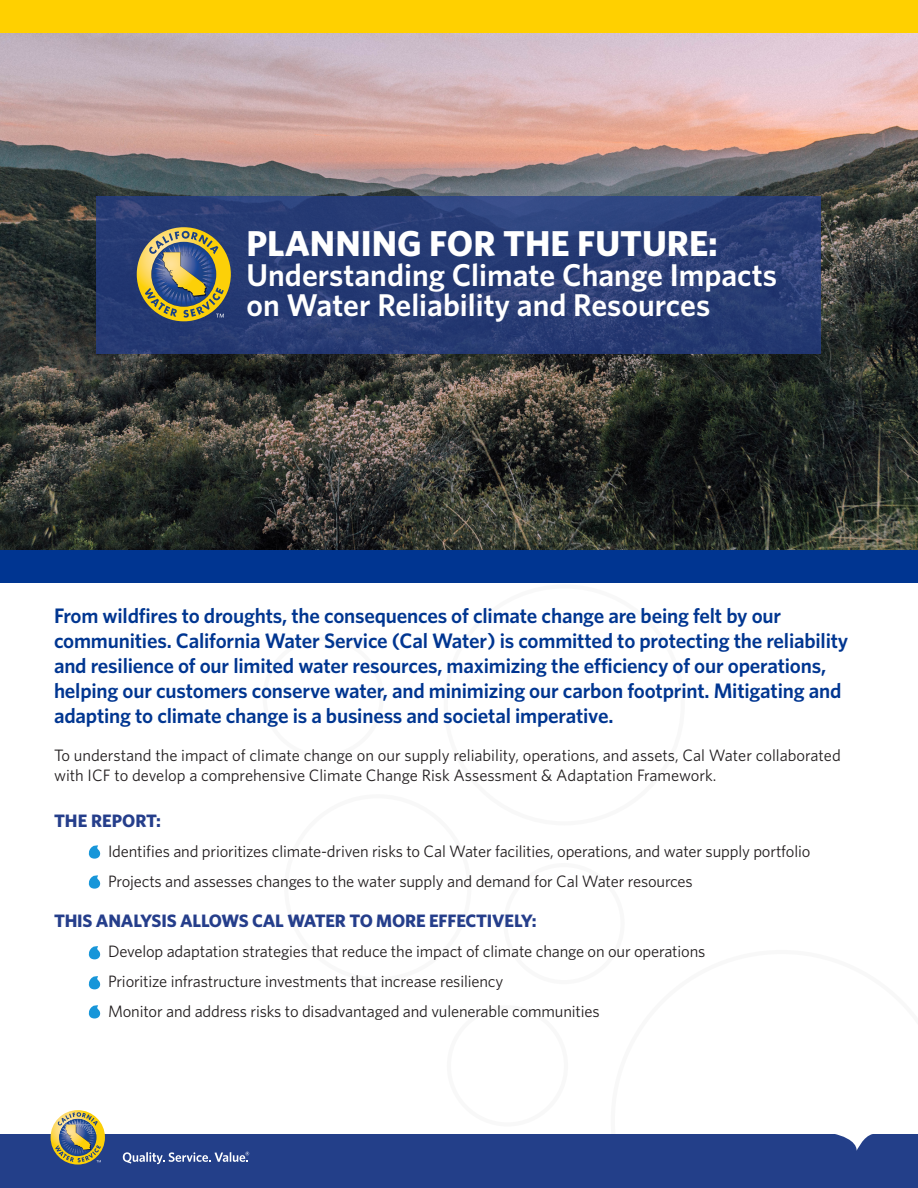
<style>
.page{position:relative;width:918px;height:1188px;background:#fff}
.page>*{position:absolute;margin:0;border:0;box-sizing:border-box;transform-origin:0 0}
.t1{font:700 36px "Whitney";color:#fff}
.t2{font:600 31.5px/30px "Whitney";color:#fff}
.t3{font:600 21px/25.2px "Whitney";letter-spacing:-.01em;color:#003691}
.t4{font:700 18px "Whitney";letter-spacing:-.01em;color:#253e8b}
.t5{font:16.5px/19.8px "Whitney";letter-spacing:-.01em;color:#231f20}
</style>
<div class="page">
<div style="left:0;top:1134px;width:918px;height:54px;background:#233f89"></div>
<svg style="left:123px;top:1152px;width:126px;height:12px;background:#6175aa"></svg>
<svg style="left:51px;top:1110px;width:54px;height:55px;background:#9f9c73"></svg>
<img style="left:0;top:32px;width:918px;height:518px">
<div style="left:0;top:0;width:918px;height:32px;background:#ffd000"></div>
<div style="left:0;top:550px;width:918px;height:33px;background:#003591"></div>
<svg style="left:96px;top:196px;width:725px;height:158px;background:#293d75"></svg>
<svg style="left:88px;top:845px;width:13px;height:14px"></svg>
<svg style="left:88px;top:946px;width:13px;height:13px"></svg>
<svg style="left:88px;top:875px;width:13px;height:14px"></svg>
<svg style="left:88px;top:976px;width:13px;height:13px"></svg>
<svg style="left:88px;top:1005px;width:13px;height:14px"></svg>
<svg style="left:137px;top:227px;width:94px;height:94px;background:#86845f"></svg>
<h1 class="t1" style="left:247px;top:219px;width:473px">PLANNING FOR THE FUTURE:</h1>
<h1 class="t2" style="left:247px;top:259px;width:532px">Understanding Climate Change Impacts on Water Reliability and Resources</h1>
<p class="t3" style="left:54px;top:602px;width:796px">From wildfires to droughts, the consequences of climate change are being felt by our communities. California Water Service (Cal Water) is committed to protecting the reliability and resilience of our limited water resources, maximizing the efficiency of our operations, helping our customers conserve water, and minimizing our carbon footprint. Mitigating and adapting to climate change is a business and societal imperative.</p>
<p class="t5" style="left:54px;top:745px;width:788px">To understand the impact of climate change on our supply reliability, operations, and assets, Cal Water collaborated with ICF to develop a comprehensive Climate Change Risk Assessment &amp; Adaptation Framework.</p>
<h2 class="t4" style="left:54px;top:809px;width:109px">THE REPORT:</h2>
<p class="t5" style="left:108px;top:841px;width:704px">Identifies and prioritizes climate-driven risks to Cal Water facilities, operations, and water supply portfolio</p>
<p class="t5" style="left:108px;top:871px;width:586px">Projects and assesses changes to the water supply and demand for Cal Water resources</p>
<h2 class="t4" style="left:54px;top:909px;width:484px">THIS ANALYSIS ALLOWS CAL WATER TO MORE EFFECTIVELY:</h2>
<p class="t5" style="left:108px;top:941px;width:599px">Develop adaptation strategies that reduce the impact of climate change on our operations</p>
<p class="t5" style="left:108px;top:971px;width:397px">Prioritize infrastructure investments that increase resiliency</p>
<p class="t5" style="left:108px;top:1001px;width:493px">Monitor and address risks to disadvantaged and vulenerable communities</p>
</div>
